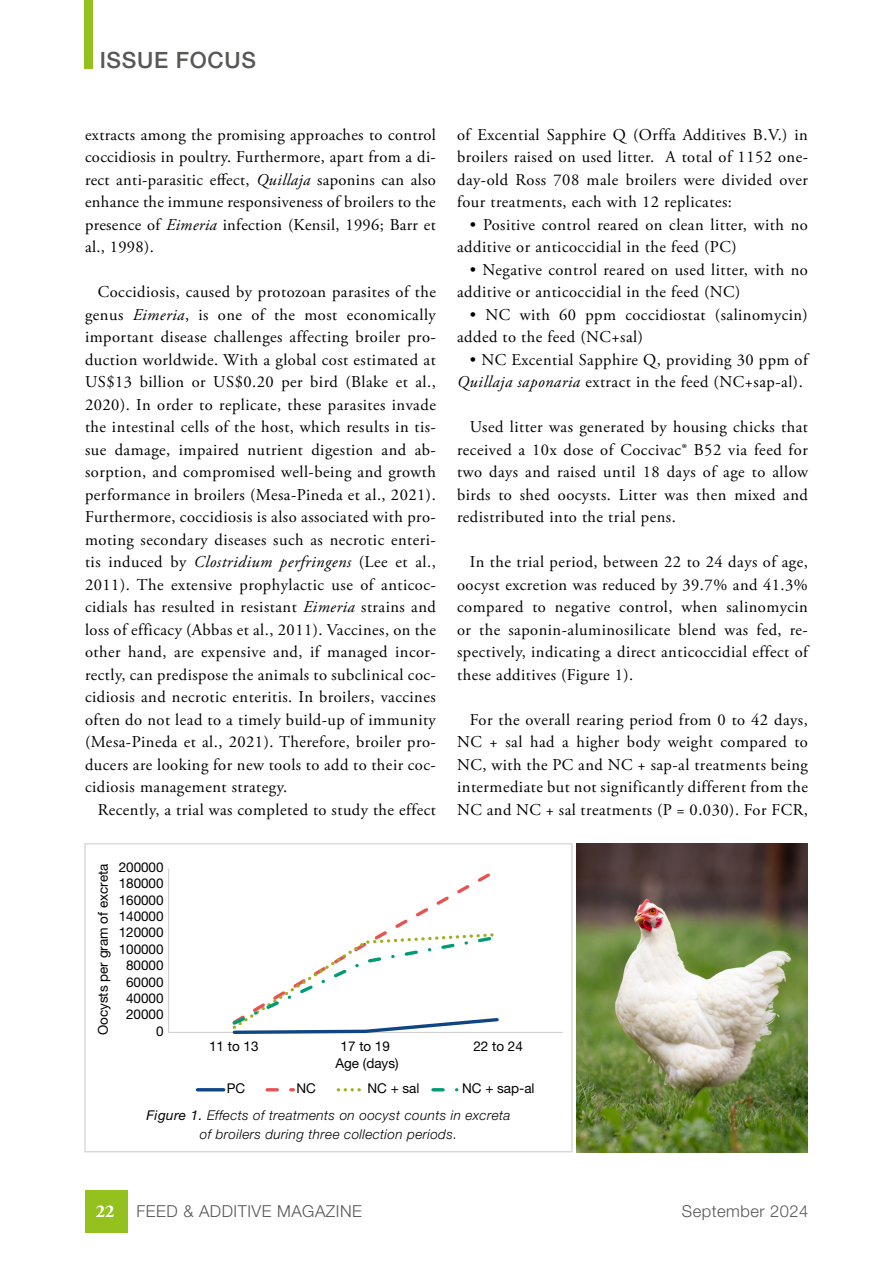
<style>
.page{position:relative;width:893px;height:1263px;background:#fff}
.page>*{position:absolute;margin:0;border:0;box-sizing:border-box;transform-origin:0 0}
.t1{font:500 22.5px "Helvetica Neue LT Pro";letter-spacing:.03em;color:#575756}
.t2{font:16.5px/22.5px "Adobe Garamond Pro";letter-spacing:.03em;color:#000;text-align:justify}
.t3{font:300 16.5px "Helvetica Neue LT Pro";letter-spacing:.03em;color:#575756}
.t4{font:13.5px "Helvetica Neue LT Pro";color:#000}
.t5{font:italic 300 13.5px/19.5px "Helvetica Neue LT Pro";letter-spacing:.03em;color:#000;text-align:center}
.s1{font-style:italic}
.s2{font-weight:400}
.s3{font-family:"Adobe Garamond Pro";font-weight:700;font-size:18px;color:#fff}
</style>
<div class="page">
<div style="left:85px;top:0;width:8px;height:69px;background:#95c11f"></div>
<div style="left:85px;top:1191px;width:43px;height:42px;background:#95c11f"></div>
<hr style="left:168px;top:868px;width:1px;height:164px;background:#d1d1d1">
<hr style="left:169px;top:1032px;width:394px;height:1px;background:#d1d1d1">
<svg style="left:232px;top:873px;width:267px;height:160px"></svg>
<hr style="left:197px;top:1088px;width:27px;height:3px;background:#0f4585">
<svg style="left:267px;top:1088px;width:26px;height:3px"></svg>
<svg style="left:338px;top:1088px;width:23px;height:3px"></svg>
<svg style="left:433px;top:1088px;width:26px;height:3px"></svg>
<div style="left:84px;top:843px;width:489px;height:309px;border:2px solid #dadada"></div>
<img style="left:576px;top:844px;width:232px;height:308px">
<h1 class="t1" style="left:100px;top:47px;width:158px">ISSUE FOCUS</h1>
<p class="t2" style="left:85px;top:124px;width:352px">extracts among the promising approaches to control coccidiosis in poultry. Furthermore, apart from a di&shy;rect anti-parasitic effect, <span class="s1">Quillaja</span> saponins can also enhance the immune responsiveness of broilers to the presence of <span class="s1">Eimeria</span> infection (Kensil, 1996; Barr et al., 1998).</p>
<p class="t2" style="left:85px;top:281px;width:352px;text-indent:13px">Coccidiosis, caused by protozoan parasites of the genus <span class="s1">Eimeria</span>, is one of the most economically important disease challenges affecting broiler pro&shy;duction worldwide. With a global cost estimated at US$13 billion or US$0.20 per bird (Blake et al., 2020). In order to replicate, these parasites invade the intestinal cells of the host, which results in tis&shy;sue damage, impaired nutrient digestion and ab&shy;sorption, and compromised well-being and growth performance in broilers (Mesa-Pineda et al., 2021).<br>Furthermore, coccidiosis is also associated with pro&shy;moting secondary diseases such as necrotic enteri&shy;tis induced by <span class="s1">Clostridium perfringens</span> (Lee et al., 2011). The extensive prophylactic use of anticoc&shy;cidials has resulted in resistant <span class="s1">Eimeria</span> strains and loss of efficacy (Abbas et al., 2011). Vaccines, on the other hand, are expensive and, if managed incor&shy;rectly, can predispose the animals to subclinical coc&shy;cidiosis and necrotic enteritis. In broilers, vaccines often do not lead to a timely build-up of immunity (Mesa-Pineda et al., 2021). Therefore, broiler pro&shy;ducers are looking for new tools to add to their coc&shy;cidiosis management strategy.</p>
<p class="t2" style="left:98px;top:799px;width:340px">Recently, a trial was completed to study the effect</p>
<p class="t4" style="left:95px;top:1035px;width:174px;rotate:-90deg">Oocysts per gram of excreta</p>
<p class="t4" style="left:119px;top:859px;width:46px">200000</p>
<p class="t4" style="left:119px;top:875px;width:46px">180000</p>
<p class="t4" style="left:119px;top:892px;width:46px">160000</p>
<p class="t4" style="left:119px;top:908px;width:46px">140000</p>
<p class="t4" style="left:119px;top:924px;width:46px">120000</p>
<p class="t4" style="left:119px;top:941px;width:46px">100000</p>
<p class="t4" style="left:126px;top:957px;width:39px">80000</p>
<p class="t4" style="left:126px;top:974px;width:39px">60000</p>
<p class="t4" style="left:126px;top:990px;width:39px">40000</p>
<p class="t4" style="left:126px;top:1006px;width:39px">20000</p>
<p class="t4" style="left:156px;top:1023px;width:9px">0</p>
<p class="t2" style="left:457px;top:124px;width:352px">of Excential Sapphire Q (Orffa Additives B.V.) in broilers raised on used litter. A total of 1152 one&shy;day-old Ross 708 male broilers were divided over four treatments, each with 12 replicates:</p>
<p class="t2" style="left:457px;top:214px;width:352px;text-indent:13px">• Positive control reared on clean litter, with no additive or anticoccidial in the feed (PC)</p>
<p class="t2" style="left:457px;top:259px;width:352px;text-indent:13px">• Negative control reared on used litter, with no additive or anticoccidial in the feed (NC)</p>
<p class="t2" style="left:457px;top:304px;width:352px;text-indent:13px">• NC with 60 ppm coccidiostat (salinomycin) added to the feed (NC+sal)</p>
<p class="t2" style="left:457px;top:349px;width:352px;text-indent:13px">• NC Excential Sapphire Q, providing 30 ppm of<br><span class="s1">Quillaja saponaria</span> extract in the feed (NC+sap-al).</p>
<p class="t2" style="left:457px;top:416px;width:352px;text-indent:13px">Used litter was generated by housing chicks that received a 10x dose of Coccivac® B52 via feed for two days and raised until 18 days of age to allow birds to shed oocysts. Litter was then mixed and redistributed into the trial pens.</p>
<p class="t2" style="left:457px;top:551px;width:352px;text-indent:13px">In the trial period, between 22 to 24 days of age, oocyst excretion was reduced by 39.7% and 41.3% compared to negative control, when salinomycin or the saponin-aluminosilicate blend was fed, re&shy;spectively, indicating a direct anticoccidial effect of these additives (Figure 1).</p>
<p class="t2" style="left:457px;top:709px;width:352px;text-indent:13px">For the overall rearing period from 0 to 42 days, NC + sal had a higher body weight compared to NC, with the PC and NC + sap-al treatments being intermediate but not significantly different from the NC and NC + sal treatments (P = 0.030). For FCR,</p>
<p class="t4" style="left:209px;top:1038px;width:51px">11 to 13</p>
<p class="t4" style="left:341px;top:1038px;width:51px">17 to 19</p>
<p class="t4" style="left:474px;top:1038px;width:51px">22 to 24</p>
<p class="t4" style="left:335px;top:1055px;width:65px">Age (days)</p>
<p class="t4" style="left:227px;top:1080px;width:20px">PC</p>
<p class="t4" style="left:296px;top:1080px;width:21px">NC</p>
<p class="t4" style="left:368px;top:1080px;width:53px">NC + sal</p>
<p class="t4" style="left:462px;top:1080px;width:74px">NC + sap-al</p>
<p class="t5" style="left:146px;top:1105px;width:366px"><span class="s2">Figure 1.</span> Effects of treatments on oocyst counts in excreta of broilers during three collection periods.</p>
<p class="t3" style="left:96px;top:1201px;width:267px"><span class="s3">22</span> FEED &amp; ADDITIVE MAGAZINE</p>
<p class="t3" style="left:682px;top:1201px;width:128px">September 2024</p>
</div>
